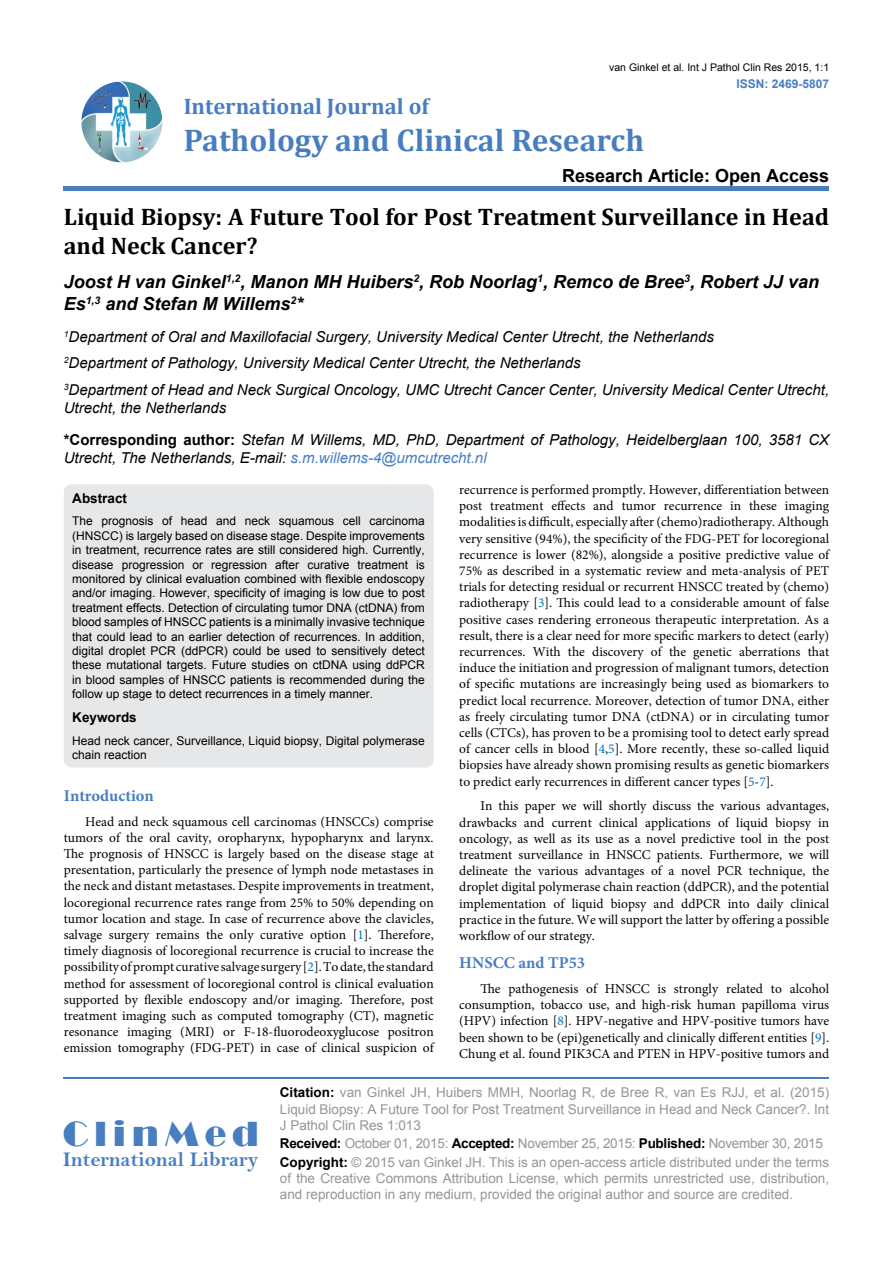
<style>
.page{position:relative;width:893px;height:1263px;background:#fff}
.page>*{position:absolute;margin:0;border:0;box-sizing:border-box;transform-origin:0 0}
.t1{font:36px "Broadway";letter-spacing:.16em;color:#487ec0}
.t2{font:700 31.5px "Cambria";color:#487ec0}
.t3{font:700 24px/28.8px "Cambria";color:#000}
.t4{font:700 22.5px "Cambria";color:#487ec0}
.t5{font:21px "Bell MT Bold";color:#487ec0}
.t6{font:italic 700 18px/21.6px "Arial";color:#000}
.t7{font:700 18px "Arial";color:#000}
.t8{font:700 16.5px "Minion Pro";color:#487ec0}
.t9{font:italic 15px/26.5px "Arial";color:#000}
.t10{font:13.5px/16.2px "Minion Pro";color:#000;text-align:justify}
.t11{font:13.5px/16.2px "Arial";color:#939598}
.t12{font:700 13.5px "Arial";color:#000}
.t13{font:12px/14.4px "Arial";color:#000;text-align:justify}
.t14{font:700 12px "Arial";color:#487ec0}
.t15{font:10.5px "Arial";color:#000}
.s1{font-weight:700;font-style:normal}
.s2{color:#487ec0}
.s3{color:#0072bc}
.s4{font-weight:700;color:#000}
</style>
<div class="page">
<img style="left:81px;top:81px;width:81px;height:81px;border-radius:41px">
<div style="left:64px;top:186px;width:765px;height:5px;background:#487ec0"></div>
<hr style="left:64px;top:1077px;width:765px;height:2px;background:#487ec0">
<div style="left:64px;top:484px;width:370px;height:284px;background:#e6e7e8;border-radius:9px"></div>
<p class="t15" style="left:609px;top:61px;width:222px">van Ginkel et al. Int J Pathol Clin Res 2015, 1:1</p>
<p class="t14" style="left:736px;top:75px;width:94px">ISSN: 2469-5807</p>
<h3 class="t4" style="left:184px;top:90px;width:247px">International Journal of</h3>
<h2 class="t2" style="left:184px;top:118px;width:462px">Pathology and Clinical Research</h2>
<h3 class="t7" style="left:562px;top:164px;width:269px">Research Article: Open Access</h3>
<h3 class="t3" style="left:64px;top:201px;width:767px">Liquid Biopsy: A Future Tool for Post Treatment Surveillance in Head and Neck Cancer?</h3>
<h3 class="t6" style="left:64px;top:271px;width:757px">Joost H van Ginkel<sup>1,2</sup>, Manon MH Huibers<sup>2</sup>, Rob Noorlag<sup>1</sup>, Remco de Bree<sup>3</sup>, Robert JJ van<br>Es<sup>1,3</sup> and Stefan M Willems<sup>2</sup>*</h3>
<p class="t9" style="left:64px;top:323px;width:767px"><sup>1</sup>Department of Oral and Maxillofacial Surgery, University Medical Center Utrecht, the Netherlands<br><sup>2</sup>Department of Pathology, University Medical Center Utrecht, the Netherlands<br><sup>3</sup>Department of Head and Neck Surgical Oncology, UMC Utrecht Cancer Center, University Medical Center Utrecht,</p>
<p class="t9" style="left:64px;top:392px;width:767px;line-height:32.2px">Utrecht, the Netherlands<br><span class="s1">*Corresponding author:</span> Stefan M Willems, MD, PhD, Department of Pathology, Heidelberglaan 100, 3581 CX</p>
<p class="t9" style="left:64px;top:445px;width:424px">Utrecht, The Netherlands, E-mail: <span class="s2">s.m.willems-4@umcutrecht.nl</span></p>
<p class="t12" style="left:72px;top:489px;width:56px">Abstract</p>
<p class="t13" style="left:72px;top:514px;width:354px">The prognosis of head and neck squamous cell carcinoma (HNSCC) is largely based on disease stage. Despite improvements in treatment, recurrence rates are still considered high. Currently, disease progression or regression after curative treatment is monitored by clinical evaluation combined with flexible endoscopy and/or imaging. However, specificity of imaging is low due to post treatment effects. Detection of circulating tumor DNA (ctDNA) from blood samples of HNSCC patients is a minimally invasive technique that could lead to an earlier detection of recurrences. In addition, digital droplet PCR (ddPCR) could be used to sensitively detect these mutational targets. Future studies on ctDNA using ddPCR in blood samples of HNSCC patients is recommended during the follow up stage to detect recurrences in a timely manner.</p>
<p class="t12" style="left:72px;top:708px;width:66px">Keywords</p>
<p class="t13" style="left:72px;top:733px;width:354px">Head neck cancer, Surveillance, Liquid biopsy, Digital polymerase chain reaction</p>
<p class="t10" style="left:459px;top:482px;width:371px">recurrence is performed promptly. However, differentiation between post treatment effects and tumor recurrence in these imaging modalities is difficult, especially after (chemo)radiotherapy. Although very sensitive (94%), the specificity of the FDG-PET for locoregional recurrence is lower (82%), alongside a positive predictive value of 75% as described in a systematic review and meta-analysis of PET trials for detecting residual or recurrent HNSCC treated by (chemo) radiotherapy [<span class="s3">3</span>]. This could lead to a considerable amount of false positive cases rendering erroneous therapeutic interpretation. As a result, there is a clear need for more specific markers to detect (early) recurrences. With the discovery of the genetic aberrations that induce the initiation and progression of malignant tumors, detection of specific mutations are increasingly being used as biomarkers to predict local recurrence. Moreover, detection of tumor DNA, either as freely circulating tumor DNA (ctDNA) or in circulating tumor cells (CTCs), has proven to be a promising tool to detect early spread of cancer cells in blood [<span class="s3">4</span>,<span class="s3">5</span>]. More recently, these so-called liquid biopsies have already shown promising results as genetic biomarkers to predict early recurrences in different cancer types [<span class="s3">5</span>-<span class="s3">7</span>].</p>
<p class="t10" style="left:459px;top:798px;width:371px;text-indent:21px">In this paper we will shortly discuss the various advantages, drawbacks and current clinical applications of liquid biopsy in oncology, as well as its use as a novel predictive tool in the post treatment surveillance in HNSCC patients. Furthermore, we will delineate the various advantages of a novel PCR technique, the droplet digital polymerase chain reaction (ddPCR), and the potential implementation of liquid biopsy and ddPCR into daily clinical practice in the future. We will support the latter by offering a possible workflow of our strategy.</p>
<p class="t8" style="left:459px;top:951px;width:127px">HNSCC and TP53</p>
<p class="t10" style="left:459px;top:981px;width:371px;text-indent:21px">The pathogenesis of HNSCC is strongly related to alcohol consumption, tobacco use, and high-risk human papilloma virus (HPV) infection [<span class="s3">8</span>]. HPV-negative and HPV-positive tumors have been shown to be (epi)genetically and clinically different entities [<span class="s3">9</span>].<br>Chung et al. found PIK3CA and PTEN in HPV-positive tumors and</p>
<p class="t8" style="left:64px;top:784px;width:92px">Introduction</p>
<p class="t10" style="left:64px;top:813px;width:371px;text-indent:21px">Head and neck squamous cell carcinomas (HNSCCs) comprise tumors of the oral cavity, oropharynx, hypopharynx and larynx.<br>The prognosis of HNSCC is largely based on the disease stage at presentation, particularly the presence of lymph node metastases in the neck and distant metastases. Despite improvements in treatment, locoregional recurrence rates range from 25% to 50% depending on tumor location and stage. In case of recurrence above the clavicles, salvage surgery remains the only curative option [<span class="s3">1</span>]. Therefore, timely diagnosis of locoregional recurrence is crucial to increase the possibility of prompt curative salvage surgery [<span class="s3">2</span>]. To date, the standard method for assessment of locoregional control is clinical evaluation supported by flexible endoscopy and/or imaging. Therefore, post treatment imaging such as computed tomography (CT), magnetic resonance imaging (MRI) or F-18-fluorodeoxyglucose positron emission tomography (FDG-PET) in case of clinical suspicion of</p>
<h1 class="t1" style="left:63px;top:1113px;width:197px">ClinMed</h1>
<h3 class="t5" style="left:63px;top:1146px;width:197px">International Library</h3>
<p class="t11" style="left:280px;top:1085px;width:551px;text-align:justify"><span class="s4">Citation:</span> van Ginkel JH, Huibers MMH, Noorlag R, de Bree R, van Es RJJ, et al. (2015)<br>Liquid Biopsy: A Future Tool for Post Treatment Surveillance in Head and Neck Cancer?. Int J Pathol Clin Res 1:013</p>
<p class="t11" style="left:280px;top:1134px;width:551px;line-height:18.3px"><span class="s4">Received:</span> October 01, 2015: <span class="s4">Accepted:</span> November 25, 2015: <span class="s4">Published:</span> November 30, 2015<br><span class="s4">Copyright:</span> © 2015 van Ginkel JH. This is an open-access article distributed under the terms</p>
<p class="t11" style="left:280px;top:1170px;width:551px">of the Creative Commons Attribution License, which permits unrestricted use, distribution, and reproduction in any medium, provided the original author and source are credited.</p>
</div>
